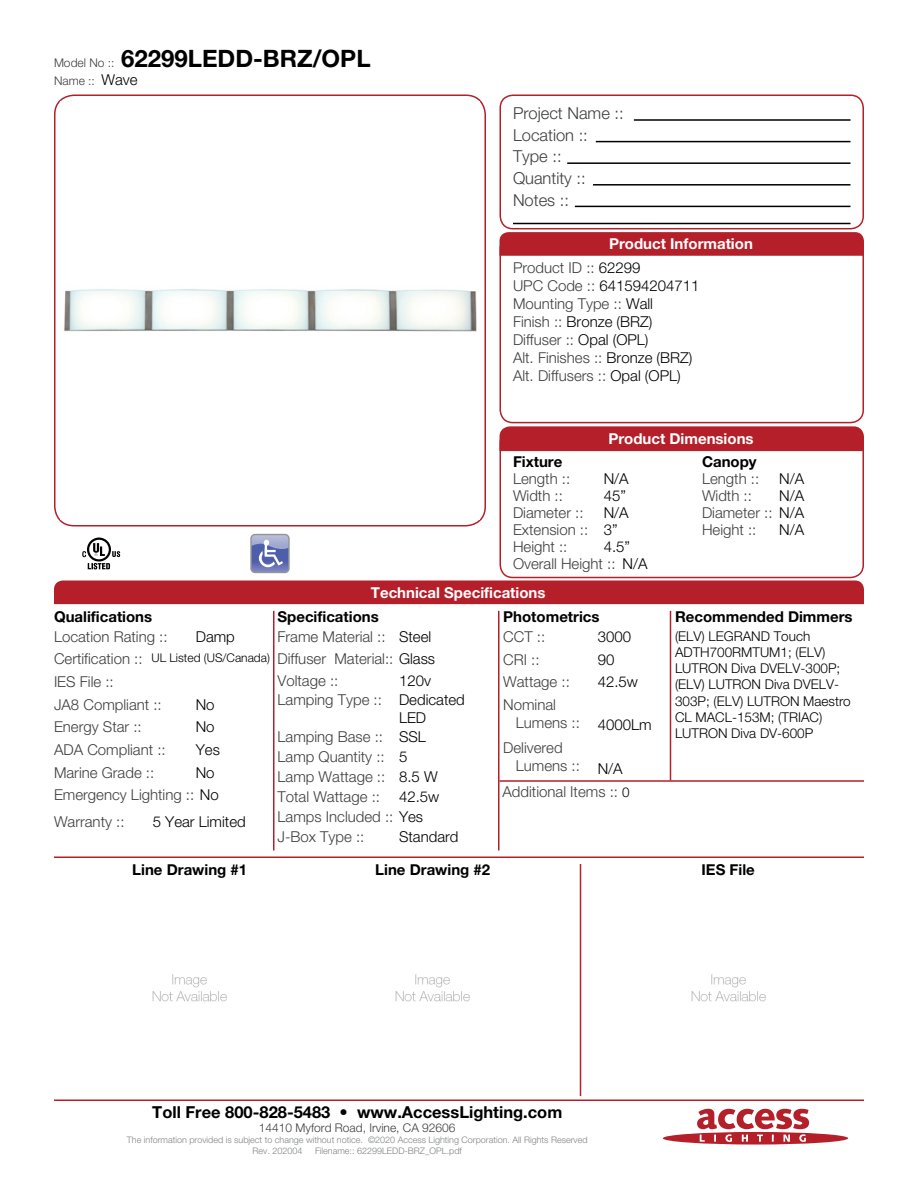
<style>
.page{position:relative;width:918px;height:1188px;background:#fff}
.page>*{position:absolute;margin:0;border:0;box-sizing:border-box;transform-origin:0 0}
.t1{font:700 24px "Helvetica Neue LT Std";color:#000001}
.Left_Justify{font:300 16.5px "Helvetica Neue LT Std";color:#3e3e3f}
.t2{font:700 16.5px "Helvetica Neue LT Std";color:#000001}
.Left_Justify-2{font:300 15px/18px "Helvetica Neue LT Std";color:#3e3e3f}
.Left_Justify-3{font:300 15px/18px "Helvetica Neue LT Std";color:#000001}
.Left_Justify-4{font:700 15px "Helvetica Neue LT Std";color:#000001}
.t3{font:700 15px "Helvetica Neue LT Std";color:#fff}
.Left_Justify-5{font:300 13.5px/16.2px "Helvetica Neue LT Std";color:#000001}
.t4{font:300 12px "Helvetica Neue LT Std";color:#3e3e3f}
.Left_Justify-6{font:300 12px "Helvetica Neue LT Std";color:#000001}
.t5{font:300 9px "Helvetica Neue LT Std";color:#808285}
.s1{font-weight:300;font-size:12px;color:#3e3e3f}
.s2{font-size:15px;color:#000001}
.s3{color:#000001}
.s4{color:#3e3e3f}
.s5{font-size:13.5px;color:#000001}
</style>
<div class="page">
<svg style="left:663px;top:1109px;width:185px;height:36px"></svg>
<div style="left:499px;top:94px;width:365px;height:135px;border:2px solid #b41f2a;border-radius:13px"></div>
<div style="left:499px;top:235px;width:365px;height:188px;border:2px solid #b41f2a;border-radius:13px"></div>
<div style="left:499px;top:430px;width:365px;height:148px;border:2px solid #b41f2a;border-radius:13px"></div>
<hr style="left:634px;top:119px;width:217px;height:2px;background:#000001">
<hr style="left:596px;top:141px;width:254px;height:1px;background:#000001">
<hr style="left:593px;top:184px;width:258px;height:2px;background:#000001">
<hr style="left:567px;top:162px;width:283px;height:2px;background:#000001">
<hr style="left:575px;top:206px;width:275px;height:1px;background:#000001">
<hr style="left:513px;top:223px;width:337px;height:1px;background:#000001">
<svg style="left:500px;top:232px;width:364px;height:24px"></svg>
<div style="left:500px;top:426px;width:364px;height:25px;background:#b41f2a"></div>
<div style="left:54px;top:580px;width:810px;height:24px;background:#b41f2a"></div>
<hr style="left:54px;top:856px;width:810px;height:2px;background:#b41f2a">
<hr style="left:54px;top:1100px;width:810px;height:1px;background:#b41f2a">
<hr style="left:670px;top:611px;width:1px;height:170px;background:#b41f2a">
<hr style="left:580px;top:864px;width:1px;height:232px;background:#b41f2a">
<hr style="left:498px;top:611px;width:2px;height:239px;background:#b41f2a">
<hr style="left:273px;top:611px;width:1px;height:239px;background:#b41f2a">
<div style="left:54px;top:94px;width:432px;height:432px;border:2px solid #b41f2a;border-radius:20px"></div>
<hr style="left:500px;top:780px;width:364px;height:2px;background:#b41f2a">
<img style="left:61px;top:289px;width:418px;height:231px">
<svg style="left:82px;top:538px;width:39px;height:32px"></svg>
<svg style="left:252px;top:536px;width:36px;height:35px"></svg>
<div style="left:250px;top:534px;width:40px;height:39px;border:1px solid #939598;border-radius:4px"></div>
<img style="left:152px;top:974px;width:75px;height:28px">
<img style="left:395px;top:974px;width:75px;height:28px">
<img style="left:691px;top:974px;width:75px;height:28px">
<p class="t1" style="left:54px;top:44px;width:318px"><span class="s1">Model No ::</span> 62299LEDD-BRZ/OPL</p>
<p class="t4" style="left:54px;top:73px;width:85px">Name :: <span class="s2">Wave</span></p>
<p class="Left_Justify" style="left:513px;top:103px;width:112px">Project Name ::</p>
<p class="Left_Justify" style="left:513px;top:125px;width:76px">Location ::</p>
<p class="Left_Justify" style="left:513px;top:146px;width:50px">Type ::</p>
<p class="Left_Justify" style="left:513px;top:168px;width:74px">Quantity ::</p>
<p class="Left_Justify" style="left:513px;top:190px;width:57px">Notes ::</p>
<p class="t3" style="left:609px;top:235px;width:145px">Product Information</p>
<p class="Left_Justify-2" style="left:513px;top:259px;width:129px">Product ID :: <span class="s3">62299</span></p>
<p class="Left_Justify-3" style="left:513px;top:277px;width:188px"><span class="s4">UPC Code ::</span> 641594204711</p>
<p class="Left_Justify-2" style="left:513px;top:295px;width:142px">Mounting Type :: <span class="s3">Wall</span></p>
<p class="Left_Justify-3" style="left:513px;top:313px;width:141px"><span class="s4">Finish ::</span> Bronze (BRZ)</p>
<p class="Left_Justify-2" style="left:513px;top:331px;width:137px">Diffuser :: <span class="s3">Opal (OPL)</span></p>
<p class="Left_Justify-2" style="left:513px;top:349px;width:181px">Alt. Finishes :: <span class="s3">Bronze (BRZ)</span></p>
<p class="Left_Justify-2" style="left:513px;top:367px;width:169px">Alt. Diffusers :: <span class="s3">Opal (OPL)</span></p>
<p class="t3" style="left:608px;top:429px;width:147px">Product Dimensions</p>
<p class="Left_Justify-4" style="left:513px;top:453px;width:51px">Fixture</p>
<p class="Left_Justify-4" style="left:702px;top:453px;width:56px">Canopy</p>
<p class="Left_Justify-2" style="left:513px;top:470px;width:59px">Length ::</p>
<p class="Left_Justify-3" style="left:604px;top:470px;width:27px">N/A</p>
<p class="Left_Justify-2" style="left:702px;top:470px;width:59px">Length ::</p>
<p class="Left_Justify-3" style="left:779px;top:470px;width:27px">N/A</p>
<p class="Left_Justify-2" style="left:513px;top:487px;width:51px">Width ::</p>
<p class="Left_Justify-2" style="left:513px;top:537px;width:56px">Height ::</p>
<p class="Left_Justify-3" style="left:779px;top:487px;width:27px">N/A</p>
<p class="Left_Justify-3" style="left:604px;top:487px;width:24px">45”</p>
<p class="Left_Justify-3" style="left:604px;top:537px;width:28px">4.5”</p>
<p class="Left_Justify-2" style="left:702px;top:487px;width:51px">Width ::</p>
<p class="Left_Justify-3" style="left:604px;top:503px;width:27px">N/A</p>
<p class="Left_Justify-2" style="left:702px;top:503px;width:104px">Diameter :: <span class="s3">N/A</span></p>
<p class="Left_Justify-3" style="left:604px;top:520px;width:15px">3”</p>
<p class="Left_Justify-3" style="left:779px;top:520px;width:27px">N/A</p>
<p class="Left_Justify-2" style="left:513px;top:503px;width:72px">Diameter ::</p>
<p class="Left_Justify-2" style="left:513px;top:520px;width:77px">Extension ::</p>
<p class="Left_Justify-2" style="left:702px;top:520px;width:56px">Height ::</p>
<p class="Left_Justify-2" style="left:513px;top:554px;width:104px">Overall Height ::</p>
<p class="Left_Justify-3" style="left:622px;top:554px;width:27px">N/A</p>
<p class="t3" style="left:371px;top:583px;width:176px">Technical Specifications</p>
<p class="Left_Justify-4" style="left:54px;top:607px;width:100px">Qualifications</p>
<p class="Left_Justify-4" style="left:503px;top:607px;width:98px">Photometrics</p>
<p class="Left_Justify-4" style="left:675px;top:607px;width:179px">Recommended Dimmers</p>
<p class="Left_Justify-4" style="left:278px;top:607px;width:103px">Specifications</p>
<p class="Left_Justify-3" style="left:399px;top:627px;width:34px">Steel</p>
<p class="Left_Justify-3" style="left:399px;top:671px;width:33px">120v</p>
<p class="Left_Justify-3" style="left:196px;top:627px;width:41px">Damp</p>
<p class="Left_Justify-3" style="left:598px;top:627px;width:35px">3000</p>
<p class="Left_Justify-5" style="left:675px;top:628px;width:177px">(ELV) LEGRAND Touch<br>ADTH700RMTUM1; (ELV)<br>LUTRON Diva DVELV-300P; (ELV) LUTRON Diva DVELV-<br>303P; (ELV) LUTRON Maestro<br>CL MACL-153M; (TRIAC)<br>LUTRON Diva DV-600P</p>
<p class="Left_Justify-2" style="left:54px;top:627px;width:115px">Location Rating ::</p>
<p class="Left_Justify-2" style="left:503px;top:627px;width:43px">CCT ::</p>
<p class="Left_Justify-2" style="left:503px;top:650px;width:38px">CRI ::</p>
<p class="Left_Justify-2" style="left:503px;top:673px;width:68px">Wattage ::</p>
<p class="Left_Justify-2" style="left:516px;top:695px;width:66px;text-indent:-13px">Nominal<br>Lumens ::</p>
<p class="Left_Justify-2" style="left:516px;top:738px;width:66px;text-indent:-13px">Delivered<br>Lumens ::</p>
<p class="Left_Justify-2" style="left:278px;top:627px;width:110px">Frame Material ::</p>
<p class="Left_Justify-2" style="left:278px;top:671px;width:62px">Voltage ::</p>
<p class="Left_Justify-2" style="left:54px;top:650px;width:90px">Certification ::</p>
<p class="Left_Justify-2" style="left:54px;top:695px;width:109px">JA8 Compliant ::</p>
<p class="Left_Justify-2" style="left:278px;top:650px;width:159px">Diffuser Material:: <span class="s3">Glass</span></p>
<p class="Left_Justify-2" style="left:278px;top:691px;width:106px">Lamping Type ::</p>
<p class="Left_Justify-2" style="left:278px;top:727px;width:107px">Lamping Base ::</p>
<p class="Left_Justify-2" style="left:278px;top:747px;width:109px">Lamp Quantity ::</p>
<p class="Left_Justify-2" style="left:278px;top:767px;width:109px">Lamp Wattage ::</p>
<p class="Left_Justify-2" style="left:278px;top:787px;width:104px">Total Wattage ::</p>
<p class="Left_Justify-2" style="left:278px;top:808px;width:147px">Lamps Included :: <span class="s3">Yes</span></p>
<p class="Left_Justify-2" style="left:278px;top:828px;width:88px">J-Box Type ::</p>
<p class="Left_Justify-6" style="left:152px;top:651px;width:120px">UL Listed (US/Canada)</p>
<p class="Left_Justify-3" style="left:196px;top:695px;width:20px">No</p>
<p class="Left_Justify-3" style="left:196px;top:718px;width:20px">No</p>
<p class="Left_Justify-3" style="left:196px;top:740px;width:26px">Yes</p>
<p class="Left_Justify-3" style="left:196px;top:763px;width:20px">No</p>
<p class="Left_Justify-3" style="left:598px;top:650px;width:18px">90</p>
<p class="Left_Justify-3" style="left:598px;top:673px;width:42px">42.5w</p>
<p class="Left_Justify-3" style="left:598px;top:716px;width:55px">4000Lm</p>
<p class="Left_Justify-3" style="left:598px;top:759px;width:27px">N/A</p>
<p class="Left_Justify-2" style="left:54px;top:673px;width:61px">IES File ::</p>
<p class="Left_Justify-2" style="left:54px;top:718px;width:89px">Energy Star ::</p>
<p class="Left_Justify-2" style="left:54px;top:740px;width:113px">ADA Compliant ::</p>
<p class="Left_Justify-2" style="left:54px;top:763px;width:102px">Marine Grade ::</p>
<p class="Left_Justify-2" style="left:54px;top:786px;width:166px">Emergency Lighting :: <span class="s3">No</span></p>
<p class="Left_Justify-3" style="left:399px;top:691px;width:67px">Dedicated<br>LED</p>
<p class="Left_Justify-3" style="left:399px;top:727px;width:28px">SSL</p>
<p class="Left_Justify-3" style="left:399px;top:747px;width:10px">5</p>
<p class="Left_Justify-3" style="left:399px;top:767px;width:40px">8.5 W</p>
<p class="Left_Justify-3" style="left:399px;top:787px;width:42px">42.5w</p>
<p class="Left_Justify-2" style="left:502px;top:782px;width:129px">Additional Items :: <span class="s5">0</span></p>
<p class="Left_Justify-2" style="left:54px;top:813px;width:72px">Warranty ::</p>
<p class="Left_Justify-3" style="left:153px;top:813px;width:95px">5 Year Limited</p>
<p class="Left_Justify-3" style="left:399px;top:828px;width:61px">Standard</p>
<p class="Left_Justify-4" style="left:132px;top:860px;width:116px">Line Drawing #1</p>
<p class="Left_Justify-4" style="left:375px;top:860px;width:116px">Line Drawing #2</p>
<p class="Left_Justify-4" style="left:702px;top:860px;width:55px">IES File</p>
<p class="t2" style="left:152px;top:1101px;width:412px">Toll Free 800-828-5483 • www.AccessLighting.com</p>
<p class="t4" style="left:259px;top:1120px;width:198px">14410 Myford Road, Irvine, CA 92606</p>
<p class="t5" style="left:127px;top:1134px;width:462px">The information provided is subject to change without notice. ©2020 Access Lighting Corporation. All Rights Reserved</p>
<p class="t5" style="left:253px;top:1145px;width:51px">Rev. 202004</p>
<p class="t5" style="left:315px;top:1145px;width:148px">Filename:: 62299LEDD-BRZ_OPL.pdf</p>
</div>
